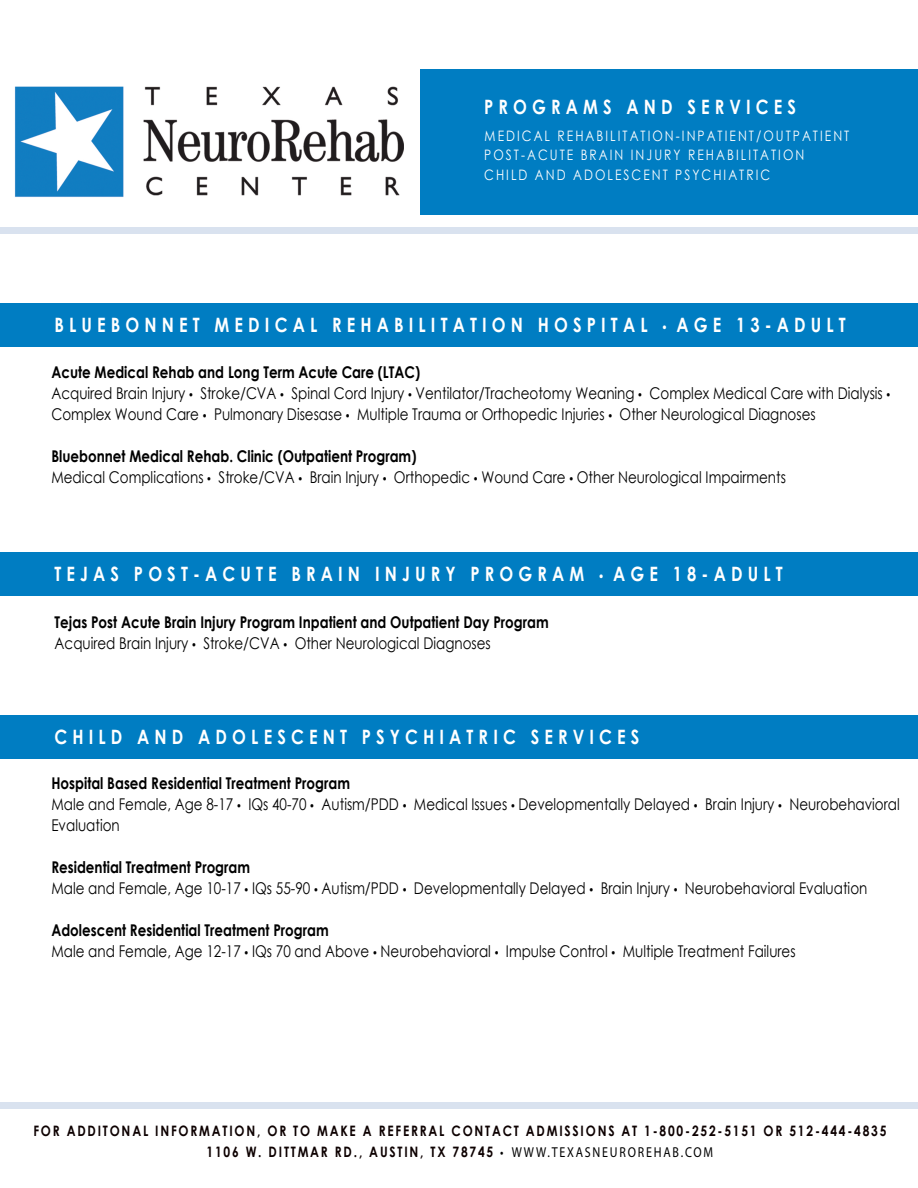
<style>
.page{position:relative;width:918px;height:1188px;background:#fff}
.page>*{position:absolute;margin:0;border:0;box-sizing:border-box;transform-origin:0 0}
.t1{font:700 19.8px "Century Gothic";letter-spacing:.31em;color:#fff;scale:.83 1}
.t2{font:16.2px/21px "Century Gothic";color:#000;scale:.83 1}
.t3{font:700 16.2px "Century Gothic";color:#000;scale:.83 1}
.t4{font:700 14.4px/21px "Century Gothic";letter-spacing:.15em;color:#0d0101;text-align:center;scale:.83 1}
.t5{font:14.4px "Century Gothic";letter-spacing:.17em;color:#fff;scale:.83 1}
.s1{font-family:"Myriad Pro";font-weight:400;font-size:18px}
.s2{font-family:"Myriad Pro"}
.s3{font-family:"Myriad Pro";font-weight:400;color:#000}
</style>
<div class="page">
<div style="left:0;top:303px;width:918px;height:44px;background:#007dc2"></div>
<div style="left:420px;top:69px;width:498px;height:146px;background:#007dc2"></div>
<img style="left:14px;top:86px;width:390px;height:111px">
<div style="left:0;top:552px;width:918px;height:44px;background:#007dc2"></div>
<div style="left:0;top:716px;width:918px;height:43px;background:#007dc2"></div>
<div style="left:0;top:1102px;width:918px;height:6px;background:#d9e2ef"></div>
<div style="left:0;top:228px;width:918px;height:6px;background:#d9e2ef"></div>
<p class="t1" style="left:484px;top:92px;width:378px">PROGRAMS AND SERVICES</p>
<p class="t5" style="left:485px;top:126px;width:441px">MEDICAL REHABILITATION-INPATIENT/OUTPATIENT</p>
<p class="t5" style="left:484px;top:145px;width:387px">POST-ACUTE BRAIN INJURY REHABILITATION</p>
<p class="t5" style="left:484px;top:165px;width:346px">CHILD AND ADOLESCENT PSYCHIATRIC</p>
<p class="t1" style="left:54px;top:309px;width:955px">BLUEBONNET MEDICAL REHABILITATION HOSPITAL <span class="s1">•</span> AGE 13-ADULT</p>
<p class="t3" style="left:51px;top:360px;width:446px">Acute Medical Rehab and Long Term Acute Care (LTAC)</p>
<p class="t2" style="left:51px;top:382px;width:1012px">Acquired Brain Injury <span class="s2">•</span> Stroke/CVA <span class="s2">•</span> Spinal Cord Injury <span class="s2">•</span> Ventilator/Tracheotomy Weaning <span class="s2">•</span> Complex Medical Care with Dialysis <span class="s2">•<br></span>Complex Wound Care <span class="s2">•</span> Pulmonary Disesase <span class="s2">•</span> Multiple Trauma or Orthopedic Injuries <span class="s2">•</span> Other Neurological Diagnoses</p>
<p class="t3" style="left:51px;top:444px;width:441px">Bluebonnet Medical Rehab. Clinic (Outpatient Program)</p>
<p class="t2" style="left:51px;top:466px;width:887px">Medical Complications <span class="s2">•</span> Stroke/CVA <span class="s2">•</span> Brain Injury <span class="s2">•</span> Orthopedic <span class="s2">•</span> Wound Care <span class="s2">•</span> Other Neurological Impairments</p>
<p class="t1" style="left:54px;top:558px;width:879px">TEJAS POST-ACUTE BRAIN INJURY PROGRAM <span class="s1">•</span> AGE 18-ADULT</p>
<p class="t3" style="left:55px;top:610px;width:597px">Tejas Post Acute Brain Injury Program Inpatient and Outpatient Day Program</p>
<p class="t2" style="left:55px;top:633px;width:527px">Acquired Brain Injury <span class="s2">•</span> Stroke/CVA <span class="s2">•</span> Other Neurological Diagnoses</p>
<p class="t1" style="left:54px;top:722px;width:706px">CHILD AND ADOLESCENT PSYCHIATRIC SERVICES</p>
<p class="t3" style="left:51px;top:771px;width:361px">Hospital Based Residential Treatment Program</p>
<p class="t2" style="left:51px;top:793px;width:1024px">Male and Female, Age 8-17 <span class="s2">•</span> IQs 40-70 <span class="s2">•</span> Autism/PDD <span class="s2">•</span> Medical Issues <span class="s2">•</span> Developmentally Delayed <span class="s2">•</span> Brain Injury <span class="s2">•</span> Neurobehavioral<br>Evaluation</p>
<p class="t3" style="left:51px;top:855px;width:241px">Residential Treatment Program</p>
<p class="t2" style="left:51px;top:877px;width:985px">Male and Female, Age 10-17 <span class="s2">•</span> IQs 55-90 <span class="s2">•</span> Autism/PDD <span class="s2">•</span> Developmentally Delayed <span class="s2">•</span> Brain Injury <span class="s2">•</span> Neurobehavioral Evaluation</p>
<p class="t3" style="left:51px;top:918px;width:336px">Adolescent Residential Treatment Program</p>
<p class="t2" style="left:51px;top:940px;width:898px">Male and Female, Age 12-17 <span class="s2">•</span> IQs 70 and Above <span class="s2">•</span> Neurobehavioral <span class="s2">•</span> Impulse Control <span class="s2">•</span> Multiple Treatment Failures</p>
<p class="t4" style="left:33px;top:1120px;width:1029px">FOR ADDITONAL INFORMATION, OR TO MAKE A REFERRAL CONTACT ADMISSIONS AT 1-800-252-5151 OR 512-444-4835<br>1106 W. DITTMAR RD., AUSTIN, TX 78745 <span class="s3">• WWW.TEXASNEUROREHAB.COM</span></p>
</div>
